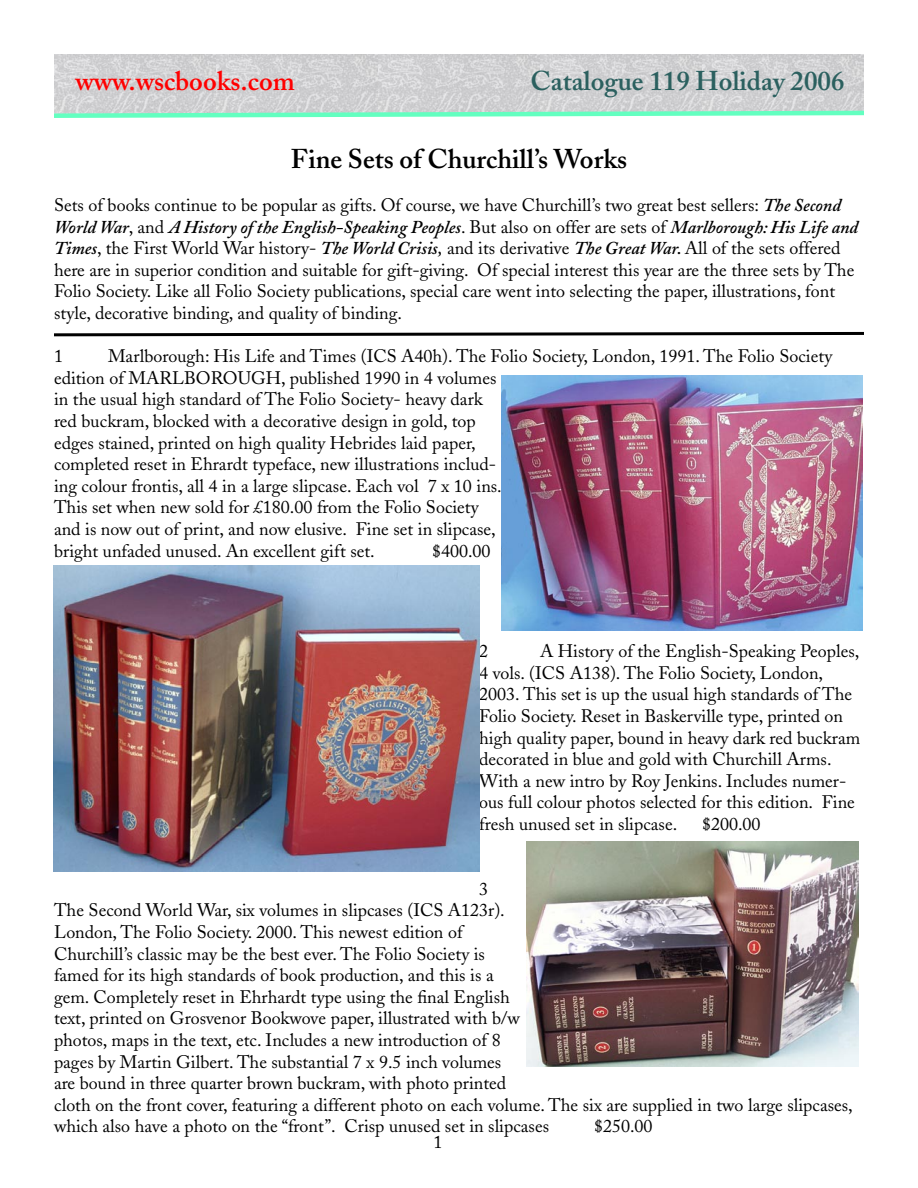
<style>
.page{position:relative;width:918px;height:1188px;background:#fff}
.page>*{position:absolute;margin:0;border:0;box-sizing:border-box;transform-origin:0 0}
.t1{font:600 27px "Adobe Caslon";color:#000}
.t2{font:600 27px "Adobe Caslon";color:#2b605f}
.t3{font:600 27px "Adobe Caslon";color:#f00}
.t4{font:18px/21.6px "Adobe Caslon";color:#000}
.s1{font-weight:600;font-style:italic}
</style>
<div class="page">
<img style="left:54px;top:54px;width:810px;height:54px">
<svg style="left:54px;top:108px;width:810px;height:10px;background:#a5ecd0"></svg>
<img style="left:501px;top:375px;width:361px;height:255px">
<svg style="left:54px;top:331px;width:810px;height:6px"></svg>
<img style="left:526px;top:841px;width:332px;height:225px">
<img style="left:54px;top:566px;width:425px;height:306px">
<p class="t3" style="left:76px;top:64px;width:221px">www.wscbooks.com</p>
<p class="t2" style="left:531px;top:64px;width:316px">Catalogue 119 Holiday 2006</p>
<p class="t1" style="left:291px;top:142px;width:338px">Fine Sets of Churchill’s Works</p>
<p class="t4" style="left:54px;top:194px;width:806px">Sets of books continue to be popular as gifts. Of course, we have Churchill’s two great best sellers: <span class="s1">The Second World War</span>, and <span class="s1">A History of the English-Speaking Peoples</span>. But also on offer are sets of <span class="s1">Marlborough: His Life and Times</span>, the First World War history- <span class="s1">The World Crisis,</span> and its derivative <span class="s1">The Great War.</span> All of the sets offered here are in superior condition and suitable for gift-giving. Of special interest this year are the three sets by The Folio Society. Like all Folio Society publications, special care went into selecting the paper, illustrations, font style, decorative binding, and quality of binding.</p>
<p class="t4" style="left:54px;top:346px;width:10px">1</p>
<p class="t4" style="left:54px;top:346px;width:780px;text-indent:54px">Marlborough: His Life and Times (ICS A40h). The Folio Society, London, 1991. The Folio Society edition of MARLBOROUGH, published 1990 in 4 volumes<br>in the usual high standard of The Folio Society- heavy dark<br>red buckram, blocked with a decorative design in gold, top<br>edges stained, printed on high quality Hebrides laid paper,<br>completed reset in Ehrardt typeface, new illustrations includ-<br>ing colour frontis, all 4 in a large slipcase. Each vol 7 x 10 ins.<br>This set when new sold for £180.00 from the Folio Society<br>and is now out of print, and now elusive. Fine set in slipcase,<br>bright unfaded unused. An excellent gift set.</p>
<p class="t4" style="left:432px;top:540px;width:60px">$400.00</p>
<p class="t4" style="left:479px;top:640px;width:382px;text-indent:61px">A History of the English-Speaking Peoples, 4 vols. (ICS A138). The Folio Society, London, 2003. This set is up the usual high standards of The Folio Society. Reset in Baskerville type, printed on high quality paper, bound in heavy dark red buckram decorated in blue and gold with Churchill Arms.<br>With a new intro by Roy Jenkins. Includes numer&shy;ous full colour photos selected for this edition. Fine fresh unused set in slipcase.</p>
<p class="t4" style="left:479px;top:640px;width:10px">2</p>
<p class="t4" style="left:702px;top:813px;width:60px">$200.00</p>
<p class="t4" style="left:54px;top:878px;width:800px;text-indent:425px">3<br>The Second World War, six volumes in slipcases (ICS A123r).<br>London, The Folio Society. 2000. This newest edition of<br>Churchill’s classic may be the best ever. The Folio Society is<br>famed for its high standards of book production, and this is a<br>gem. Completely reset in Ehrhardt type using the final English<br>text, printed on Grosvenor Bookwove paper, illustrated with b/w<br>photos, maps in the text, etc. Includes a new introduction of 8<br>pages by Martin Gilbert. The substantial 7 x 9.5 inch volumes<br>are bound in three quarter brown buckram, with photo printed<br>cloth on the front cover, featuring a different photo on each volume. The six are supplied in two large slipcases, which also have a photo on the “front”. Crisp unused set in slipcases</p>
<p class="t4" style="left:594px;top:1116px;width:60px">$250.00</p>
<p class="t4" style="left:433px;top:1131px;width:10px">1</p>
</div>
